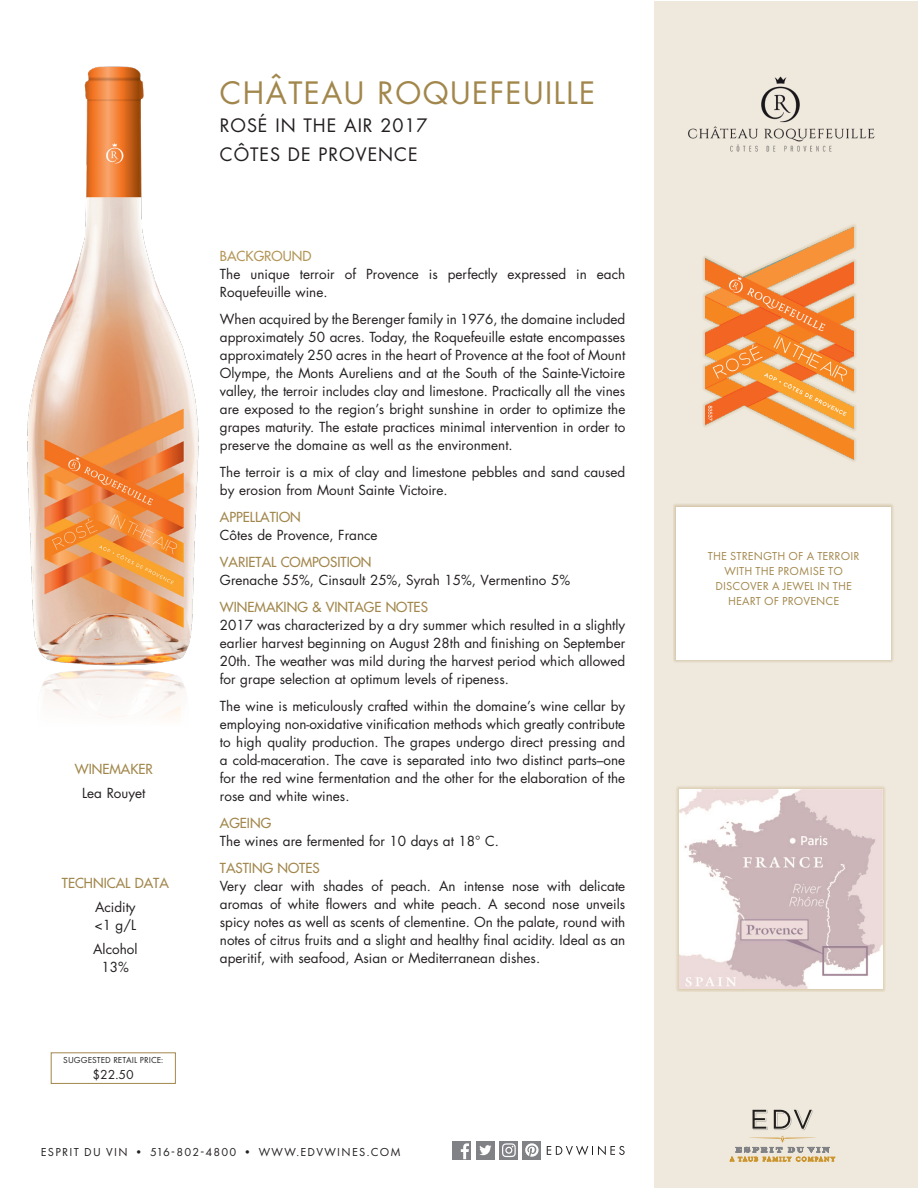
<style>
.page{position:relative;width:918px;height:1188px;background:#fff}
.page>*{position:absolute;margin:0;border:0;box-sizing:border-box;transform-origin:0 0}
.t1{font:30px "Futura";letter-spacing:.05em;color:#a2874c}
.t2{font:18px "Futura";letter-spacing:.05em;color:#231f20}
.Para_Body{font:13.5px/18px "Futura";color:#231f20;text-align:justify}
.t3{font:13.5px "Futura";color:#a2874c}
.t4{font:13.5px "Futura";color:#b39758}
.t5{font:13.5px "Futura PT";color:#231f20}
.t6{font:12px/15px "Futura PT";letter-spacing:.01em;color:#a2874c;text-align:center}
.t7{font:12px "Futura PT";letter-spacing:.11em;color:#231f20}
.t8{font:9px "Futura PT";letter-spacing:.01em;color:#231f20}
</style>
<div class="page">
<div style="left:654px;top:1px;width:264px;height:1186px;background:#efe8dc"></div>
<div style="left:702px;top:223px;width:155px;height:239px;background:#b39758;opacity:.65"></div>
<img style="left:705px;top:223px;width:148px;height:238px">
<img style="left:27px;top:66px;width:172px;height:599px">
<div style="left:51px;top:1053px;width:125px;height:31px;border:1px solid #a2874c"></div>
<img style="left:688px;top:76px;width:187px;height:76px">
<div style="left:673px;top:503px;width:221px;height:160px;background:#ddd2bb"></div>
<div style="left:676px;top:507px;width:215px;height:153px;background:#fff"></div>
<img style="left:42px;top:665px;width:143px;height:53px">
<div style="left:676px;top:785px;width:210px;height:207px;background:#b39758;opacity:.65"></div>
<img style="left:679px;top:789px;width:203px;height:200px">
<svg style="left:730px;top:1110px;width:105px;height:52px"></svg>
<div style="left:499px;top:1141px;width:19px;height:18px;background:#808285"></div>
<svg style="left:502px;top:1143px;width:14px;height:14px"></svg>
<div style="left:523px;top:1141px;width:18px;height:18px;background:#808285"></div>
<svg style="left:525px;top:1143px;width:14px;height:14px"></svg>
<div style="left:453px;top:1141px;width:18px;height:18px;background:#808285"></div>
<svg style="left:461px;top:1143px;width:8px;height:16px"></svg>
<div style="left:476px;top:1141px;width:19px;height:18px;background:#808285"></div>
<svg style="left:479px;top:1145px;width:13px;height:10px"></svg>
<svg style="left:547px;top:1146px;width:78px;height:9px"></svg>
<p class="t3" style="left:75px;top:760px;width:80px">WINEMAKER</p>
<p class="Para_Body" style="left:82px;top:784px;width:65px">Lea Rouyet</p>
<p class="t3" style="left:62px;top:875px;width:108px">TECHNICAL DATA</p>
<p class="Para_Body" style="left:94px;top:898px;width:43px">Acidity &lt;1 g/L</p>
<p class="Para_Body" style="left:93px;top:940px;width:46px;text-align:center">Alcohol<br>13%</p>
<p class="t8" style="left:63px;top:1055px;width:102px">SUGGESTED RETAIL PRICE:</p>
<p class="t5" style="left:93px;top:1067px;width:43px">$22.50</p>
<p class="t1" style="left:220px;top:72px;width:377px">CHÂTEAU ROQUEFEUILLE</p>
<p class="t2" style="left:220px;top:113px;width:209px">ROSÉ IN THE AIR 2017</p>
<p class="t2" style="left:220px;top:142px;width:199px">CÔTES DE PROVENCE</p>
<p class="t4" style="left:220px;top:247px;width:93px">BACKGROUND</p>
<p class="Para_Body" style="left:220px;top:265px;width:407px">The unique terroir of Provence is perfectly expressed in each<br>Roquefeuille wine.</p>
<p class="Para_Body" style="left:220px;top:310px;width:407px">When acquired by the Berenger family in 1976, the domaine included approximately 50 acres. Today, the Roquefeuille estate encompasses approximately 250 acres in the heart of Provence at the foot of Mount Olympe, the Monts Aureliens and at the South of the Sainte-Victoire valley, the terroir includes clay and limestone. Practically all the vines are exposed to the region’s bright sunshine in order to optimize the grapes maturity. The estate practices minimal intervention in order to preserve the domaine as well as the environment.</p>
<p class="Para_Body" style="left:220px;top:463px;width:407px">The terroir is a mix of clay and limestone pebbles and sand caused by erosion from Mount Sainte Victoire.</p>
<p class="t3" style="left:220px;top:508px;width:82px">APPELLATION</p>
<p class="Para_Body" style="left:220px;top:526px;width:159px">Côtes de Provence, France</p>
<p class="t3" style="left:220px;top:553px;width:153px">VARIETAL COMPOSITION</p>
<p class="Para_Body" style="left:220px;top:571px;width:352px">Grenache 55%, Cinsault 25%, Syrah 15%, Vermentino 5%</p>
<p class="t3" style="left:220px;top:598px;width:209px">WINEMAKING &amp; VINTAGE NOTES</p>
<p class="Para_Body" style="left:220px;top:616px;width:407px">2017 was characterized by a dry summer which resulted in a slightly earlier harvest beginning on August 28th and finishing on September 20th. The weather was mild during the harvest period which allowed for grape selection at optimum levels of ripeness.</p>
<p class="Para_Body" style="left:220px;top:697px;width:407px">The wine is meticulously crafted within the domaine’s wine cellar by employing non-oxidative vinification methods which greatly contribute to high quality production. The grapes undergo direct pressing and a cold-maceration. The cave is separated into two distinct parts–one for the red wine fermentation and the other for the elaboration of the rose and white wines.</p>
<p class="t3" style="left:220px;top:814px;width:53px">AGEING</p>
<p class="Para_Body" style="left:220px;top:832px;width:281px">The wines are fermented for 10 days at 18° C.</p>
<p class="t3" style="left:220px;top:859px;width:101px">TASTING NOTES</p>
<p class="Para_Body" style="left:220px;top:877px;width:407px">Very clear with shades of peach. An intense nose with delicate aromas of white flowers and white peach. A second nose unveils spicy notes as well as scents of clementine. On the palate, round with notes of citrus fruits and a slight and healthy final acidity. Ideal as an aperitif, with seafood, Asian or Mediterranean dishes.</p>
<p class="t7" style="left:41px;top:1145px;width:362px">ESPRIT DU VIN • 516-802-4800 • WWW.EDVWINES.COM</p>
<p class="t6" style="left:708px;top:549px;width:153px">THE STRENGTH OF A TERROIR<br>WITH THE PROMISE TO<br>DISCOVER A JEWEL IN THE<br>HEART OF PROVENCE</p>
</div>
